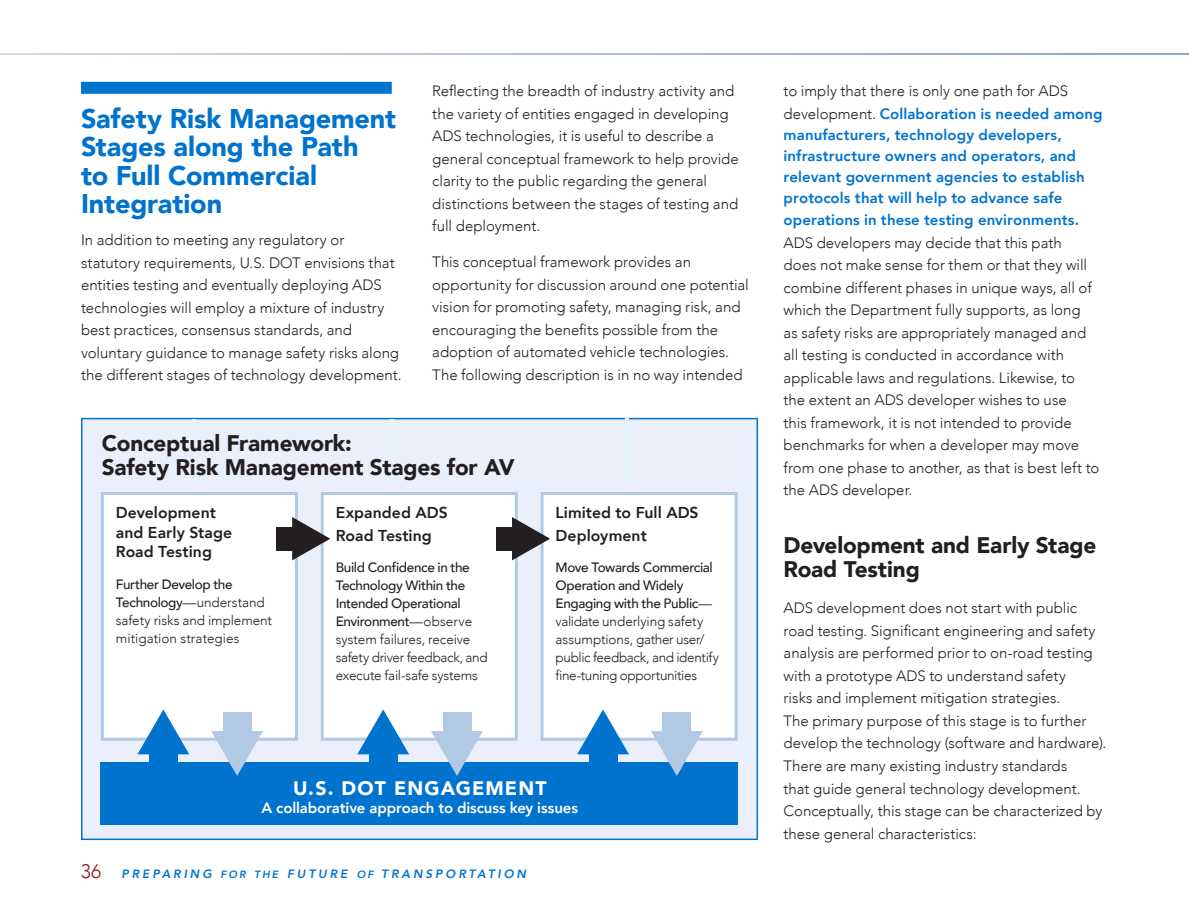
<style>
.page{position:relative;width:1189px;height:919px;background:#fff}
.page>*{position:absolute;margin:0;border:0;box-sizing:border-box;transform-origin:0 0}
.t1{font:900 27px/28.5px "Avenir";letter-spacing:-.005em;color:#0073ce}
.t2{font:900 22.5px/24px "Avenir";letter-spacing:-.005em;color:#231f20}
.t3{font:900 19.5px "Avenir";letter-spacing:.06em;color:#fff}
.t4{font:800 15.75px/19.5px "Avenir";letter-spacing:.005em;color:#231f20}
.t5{font:300 15px/22.5px "Avenir";color:#231f20}
.t6{font:800 15px/21px "Avenir";letter-spacing:.005em;color:#0073ce}
.t7{font:800 15px "Avenir";letter-spacing:-.005em;color:#fff}
.t8{font:300 13.5px/18px "Avenir";letter-spacing:-.01em;color:#231f20}
.t9{font:italic 800 12px "Avenir";letter-spacing:.24em;color:#0073ce}
.s1{font-weight:500}
.s2{font-weight:300;font-style:normal;font-size:19.5px;color:#931824}
.s3{font-size:10.5px}
.s4{font-weight:800;color:#0073ce}
</style>
<div class="page">
<svg style="left:0;top:53px;width:1188px;height:2px;background:#afbed5"></svg>
<div style="left:81px;top:82px;width:310px;height:12px;background:#0073ce"></div>
<div style="left:81px;top:417px;width:676px;height:422px;background:#ebeffb"></div>
<hr style="left:193px;top:419px;width:3px;height:62px;background:#e7f3fc">
<hr style="left:390px;top:419px;width:3px;height:65px;background:#e7f3fc">
<hr style="left:625px;top:419px;width:3px;height:63px;background:#e7f3fc">
<div style="left:102px;top:493px;width:194px;height:245px;background:#fff"></div>
<div style="left:101px;top:491px;width:197px;height:249px;border:3px solid #b1c9e3"></div>
<div style="left:322px;top:493px;width:194px;height:245px;background:#fff"></div>
<div style="left:320px;top:491px;width:197px;height:249px;border:3px solid #b1c9e3"></div>
<div style="left:542px;top:493px;width:194px;height:245px;background:#fff"></div>
<div style="left:540px;top:491px;width:197px;height:249px;border:3px solid #b1c9e3"></div>
<div style="left:100px;top:761px;width:638px;height:62px;background:#0073ce"></div>
<svg style="left:211px;top:730px;width:52px;height:45px"></svg>
<div style="left:223px;top:712px;width:28px;height:22px;background:#b1c9e3"></div>
<svg style="left:431px;top:730px;width:52px;height:45px"></svg>
<div style="left:443px;top:712px;width:28px;height:22px;background:#b1c9e3"></div>
<svg style="left:650px;top:730px;width:52px;height:45px"></svg>
<div style="left:662px;top:712px;width:28px;height:22px;background:#b1c9e3"></div>
<svg style="left:137px;top:709px;width:52px;height:45px"></svg>
<div style="left:149px;top:749px;width:28px;height:23px;background:#0073ce"></div>
<svg style="left:357px;top:709px;width:52px;height:45px"></svg>
<div style="left:369px;top:749px;width:28px;height:23px;background:#0073ce"></div>
<svg style="left:577px;top:709px;width:51px;height:45px"></svg>
<div style="left:589px;top:749px;width:28px;height:23px;background:#0073ce"></div>
<svg style="left:292px;top:517px;width:38px;height:43px;background:#88898f"></svg>
<div style="left:276px;top:526px;width:19px;height:24px;background:#231f20"></div>
<svg style="left:512px;top:517px;width:38px;height:43px;background:#898a8f"></svg>
<div style="left:496px;top:526px;width:19px;height:24px;background:#231f20"></div>
<h1 class="t1" style="left:81px;top:103px;width:316px">Safety Risk Management<br>Stages along the Path<br>to Full Commercial<br>Integration</h1>
<p class="t5" style="left:81px;top:229px;width:322px">In addition to meeting any regulatory or statutory requirements, U.S. DOT envisions that entities testing and eventually deploying ADS technologies will employ a mixture of industry best practices, consensus standards, and voluntary guidance to manage safety risks along the different stages of technology development.</p>
<p class="t5" style="left:432px;top:80px;width:308px">Reflecting the breadth of industry activity and the variety of entities engaged in developing ADS technologies, it is useful to describe a general conceptual framework to help provide clarity to the public regarding the general distinctions between the stages of testing and full deployment.</p>
<p class="t5" style="left:432px;top:251px;width:318px">This conceptual framework provides an opportunity for discussion around one potential vision for promoting safety, managing risk, and encouraging the benefits possible from the adoption of automated vehicle technologies.<br>The following description is in no way intended</p>
<h2 class="t2" style="left:102px;top:430px;width:414px">Conceptual Framework:<br>Safety Risk Management Stages for AV</h2>
<p class="t4" style="left:116px;top:502px;width:118px">Development and Early Stage<br>Road Testing</p>
<p class="t8" style="left:116px;top:575px;width:158px"><span class="s1">Further Develop the<br>Technology</span>—understand safety risks and implement mitigation strategies</p>
<p class="t4" style="left:335px;top:501px;width:113px;line-height:22.5px">Expanded ADS<br>Road Testing</p>
<p class="t8" style="left:335px;top:558px;width:153px"><span class="s1">Build Confidence in the<br>Technology Within the<br>Intended Operational<br>Environment</span>—observe system failures, receive safety driver feedback, and execute fail-safe systems</p>
<p class="t4" style="left:555px;top:501px;width:144px;line-height:22.5px">Limited to Full ADS<br>Deployment</p>
<p class="t8" style="left:555px;top:558px;width:165px"><span class="s1">Move Towards Commercial<br>Operation and Widely<br>Engaging with the Public</span>— validate underlying safety assumptions, gather user/ public feedback, and identify fine-tuning opportunities</p>
<h3 class="t3" style="left:293px;top:771px;width:255px">U.S. DOT ENGAGEMENT</h3>
<p class="t7" style="left:261px;top:796px;width:318px">A collaborative approach to discuss key issues</p>
<p class="t9" style="left:81px;top:866px;width:446px"><span class="s2">36</span> PREPARING <span class="s3">FOR THE</span> FUTURE <span class="s3">OF</span> TRANSPORTATION</p>
<p class="t5" style="left:783px;top:80px;width:320px">to imply that there is only one path for ADS development. <span class="s4">Collaboration is needed among</span></p>
<p class="t6" style="left:783px;top:124px;width:302px">manufacturers, technology developers, infrastructure owners and operators, and relevant government agencies to establish protocols that will help to advance safe</p>
<p class="t6" style="left:783px;top:209px;width:297px">operations in these testing environments.</p>
<p class="t5" style="left:783px;top:231px;width:317px">ADS developers may decide that this path<br>does not make sense for them or that they will combine different phases in unique ways, all of which the Department fully supports, as long<br>as safety risks are appropriately managed and all testing is conducted in accordance with applicable laws and regulations. Likewise, to the extent an ADS developer wishes to use<br>this framework, it is not intended to provide benchmarks for when a developer may move from one phase to another, as that is best left to the ADS developer.</p>
<h2 class="t2" style="left:783px;top:532px;width:314px">Development and Early Stage<br>Road Testing</h2>
<p class="t5" style="left:783px;top:596px;width:324px">ADS development does not start with public road testing. Significant engineering and safety analysis are performed prior to on-road testing with a prototype ADS to understand safety<br>risks and implement mitigation strategies.<br>The primary purpose of this stage is to further develop the technology (software and hardware).<br>There are many existing industry standards<br>that guide general technology development.<br>Conceptually, this stage can be characterized by these general characteristics:</p>
</div>
